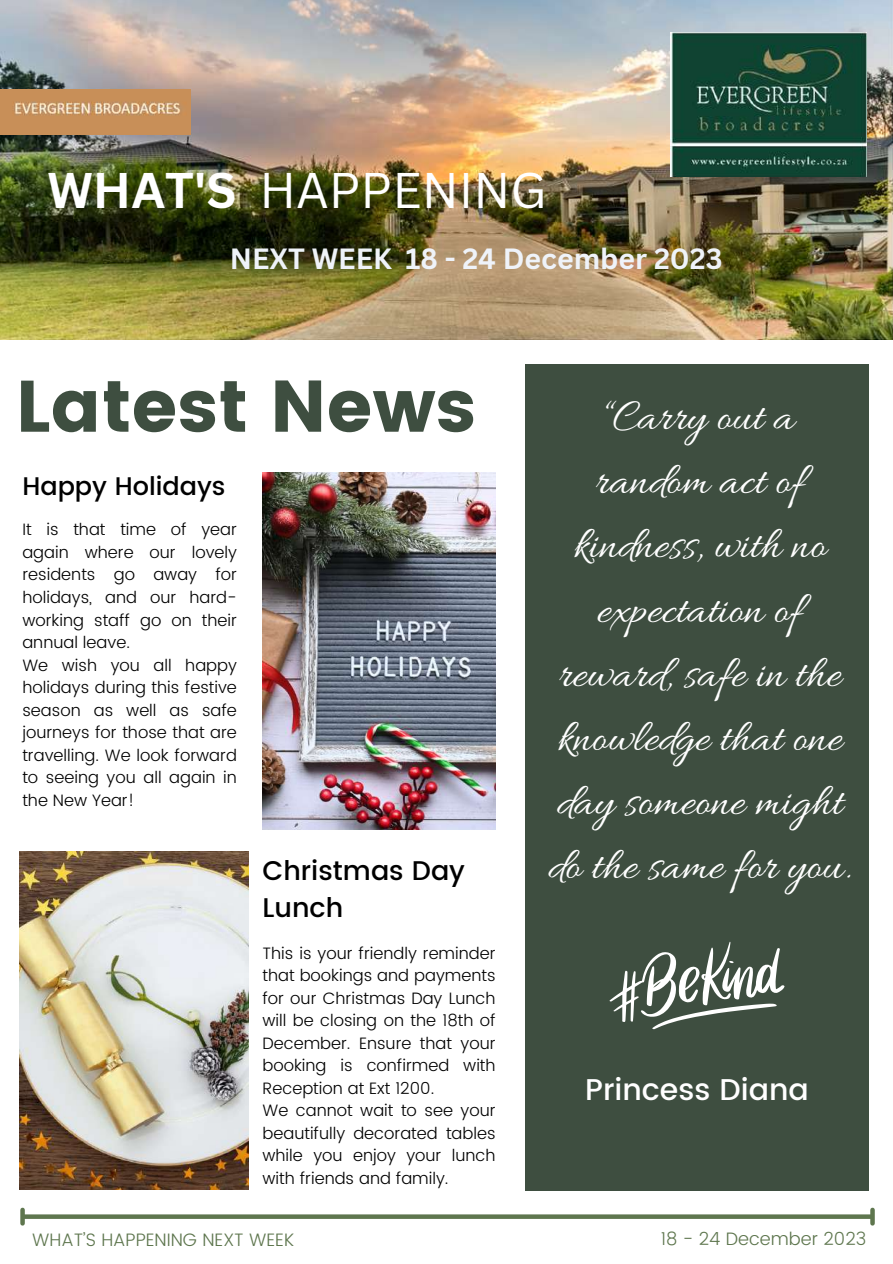
<style>
.page{position:relative;width:893px;height:1264px;background:#fff}
.page>*{position:absolute;margin:0;border:0;box-sizing:border-box;transform-origin:0 0}
.t1{font:72.75px "Poppins";color:#3e4e40}
.t2{font:48.75px "Canva Sans";color:#fff}
.t3{font:45.9px/64.2px "Allura";color:#fff;text-align:center}
.t4{font:500 30px "Poppins";color:#fff}
.t5{font:700 28.5px "Canva Sans";color:#eff3f9}
.t6{font:500 27px/37.2px "Poppins";color:#000}
.t7{font:500 25.5px "Poppins";color:#000}
.t8{font:300 18px "Poppins";color:#5e764e}
.t9{font:300 16.5px/22.5px "Poppins";color:#000}
.s1{font-weight:700}
</style>
<div class="page">
<img style="left:20px;top:852px;width:228px;height:337px">
<img style="left:262px;top:472px;width:233px;height:357px">
<div style="left:525px;top:364px;width:343px;height:826px;background:#3e4e40"></div>
<svg style="left:25px;top:1214px;width:845px;height:4px;background:#6e8360"></svg>
<div style="left:20px;top:1209px;width:5px;height:14px;background:#5e764e"></div>
<svg style="left:870px;top:1209px;width:4px;height:14px"></svg>
<img style="left:0;top:0;width:892px;height:339px">
<img style="left:0;top:89px;width:191px;height:45px">
<img style="left:670px;top:33px;width:196px;height:144px">
<svg style="left:609px;top:941px;width:175px;height:88px"></svg>
<h2 class="t2" style="left:47px;top:156px;width:501px"><span class="s1">WHAT'S</span> HAPPENING</h2>
<h3 class="t5" style="left:230px;top:238px;width:494px">NEXT WEEK 18 - 24 December 2023</h3>
<h1 class="t1" style="left:16px;top:364px;width:462px">Latest News</h1>
<h3 class="t7" style="left:22px;top:471px;width:204px">Happy Holidays</h3>
<p class="t9" style="left:22px;top:518px;width:216px">It is that time of year again where our lovely residents go away for holidays, and our hard&shy;working staff go on their annual leave.<br>We wish you all happy holidays during this festive season as well as safe journeys for those that are travelling. We look forward to seeing you all again in the New Year!</p>
<h3 class="t6" style="left:262px;top:851px;width:204px">Christmas Day<br>Lunch</h3>
<p class="t9" style="left:262px;top:941px;width:234px">This is your friendly reminder that bookings and payments for our Christmas Day Lunch will be closing on the 18th of<br>December. Ensure that your booking is confirmed with<br>Reception at Ext 1200.<br>We cannot wait to see your beautifully decorated tables while you enjoy your lunch with friends and family.</p>
<p class="t8" style="left:32px;top:1229px;width:263px">WHAT’S HAPPENING NEXT WEEK</p>
<h3 class="t3" style="left:548px;top:388px;width:305px">“Carry out a random act of kindness, with no expectation of reward, safe in the knowledge that one day someone might do the same for you.</h3>
<h3 class="t4" style="left:585px;top:1072px;width:225px">Princess Diana</h3>
<p class="t8" style="left:660px;top:1228px;width:207px">18 - 24 December 2023</p>
</div>
